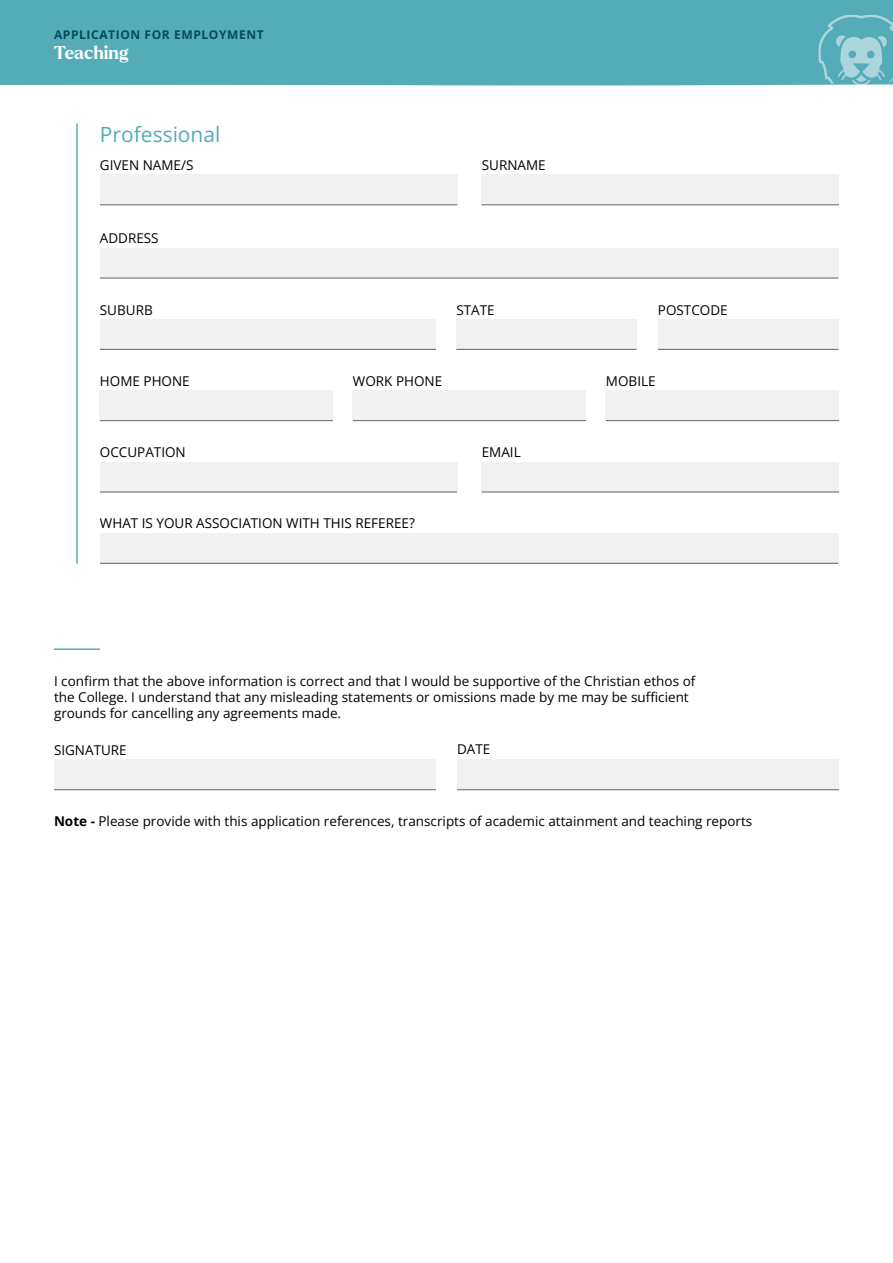
<style>
.page{position:relative;width:893px;height:1263px;background:#fff}
.page>*{position:absolute;margin:0;border:0;box-sizing:border-box;transform-origin:0 0}
.t1{font:21px "Open Sans";color:#54acb9}
.t2{font:700 18px "Larken";color:#fff}
.t3{font:13.5px/16.2px "Open Sans";color:#000}
.t4{font:700 12px "Open Sans";letter-spacing:.05em;color:#044b5d}
.s1{font-weight:700}
</style>
<div class="page">
<hr style="left:76px;top:124px;width:2px;height:440px;background:#54acb9">
<div style="left:100px;top:175px;width:357px;height:30px;background:#f1f1f2"></div>
<hr style="left:100px;top:204px;width:357px;height:1px;background:#636466">
<div style="left:100px;top:462px;width:357px;height:30px;background:#f1f1f2"></div>
<hr style="left:100px;top:492px;width:357px;height:1px;background:#636466">
<div style="left:482px;top:175px;width:357px;height:30px;background:#f1f1f2"></div>
<hr style="left:482px;top:204px;width:357px;height:1px;background:#636466">
<div style="left:482px;top:462px;width:357px;height:30px;background:#f1f1f2"></div>
<hr style="left:482px;top:492px;width:357px;height:1px;background:#636466">
<div style="left:100px;top:248px;width:738px;height:30px;background:#f1f1f2"></div>
<hr style="left:100px;top:278px;width:738px;height:1px;background:#636466">
<div style="left:100px;top:533px;width:738px;height:31px;background:#f1f1f2"></div>
<hr style="left:100px;top:563px;width:738px;height:1px;background:#636466">
<div style="left:100px;top:319px;width:336px;height:31px;background:#f1f1f2"></div>
<hr style="left:100px;top:349px;width:336px;height:1px;background:#636466">
<div style="left:456px;top:319px;width:181px;height:31px;background:#f1f1f2"></div>
<hr style="left:456px;top:349px;width:181px;height:1px;background:#636466">
<div style="left:658px;top:319px;width:180px;height:31px;background:#f1f1f2"></div>
<hr style="left:658px;top:349px;width:180px;height:1px;background:#636466">
<div style="left:100px;top:391px;width:233px;height:30px;background:#f1f1f2"></div>
<hr style="left:100px;top:420px;width:233px;height:1px;background:#636466">
<div style="left:353px;top:391px;width:233px;height:30px;background:#f1f1f2"></div>
<hr style="left:353px;top:420px;width:233px;height:1px;background:#636466">
<div style="left:606px;top:391px;width:233px;height:30px;background:#f1f1f2"></div>
<hr style="left:606px;top:420px;width:233px;height:1px;background:#636466">
<div style="left:54px;top:760px;width:382px;height:30px;background:#f1f1f2"></div>
<hr style="left:54px;top:789px;width:382px;height:1px;background:#636466">
<div style="left:457px;top:760px;width:382px;height:30px;background:#f1f1f2"></div>
<hr style="left:457px;top:789px;width:382px;height:1px;background:#636466">
<hr style="left:54px;top:648px;width:46px;height:2px;background:#54acb9">
<div style="left:0;top:0;width:893px;height:86px;background:#54acb8"></div>
<svg style="left:818px;top:15px;width:75px;height:71px;background:#74bbc5"></svg>
<p class="t4" style="left:54px;top:27px;width:211px">APPLICATION FOR EMPLOYMENT</p>
<h2 class="t2" style="left:54px;top:41px;width:76px">Teaching</h2>
<h1 class="t1" style="left:100px;top:119px;width:122px">Professional</h1>
<p class="t3" style="left:100px;top:157px;width:95px">GIVEN NAME/S</p>
<p class="t3" style="left:100px;top:230px;width:60px">ADDRESS</p>
<p class="t3" style="left:482px;top:157px;width:65px">SURNAME</p>
<p class="t3" style="left:100px;top:301px;width:54px">SUBURB</p>
<p class="t3" style="left:456px;top:301px;width:40px">STATE</p>
<p class="t3" style="left:658px;top:301px;width:71px">POSTCODE</p>
<p class="t3" style="left:100px;top:372px;width:91px">HOME PHONE</p>
<p class="t3" style="left:353px;top:372px;width:91px">WORK PHONE</p>
<p class="t3" style="left:606px;top:372px;width:51px">MOBILE</p>
<p class="t3" style="left:100px;top:444px;width:87px">OCCUPATION</p>
<p class="t3" style="left:100px;top:515px;width:316px">WHAT IS YOUR ASSOCIATION WITH THIS REFEREE?</p>
<p class="t3" style="left:482px;top:444px;width:40px">EMAIL</p>
<p class="t3" style="left:54px;top:673px;width:643px">I confirm that the above information is correct and that I would be supportive of the Christian ethos of the College. I understand that any misleading statements or omissions made by me may be sufficient grounds for cancelling any agreements made.</p>
<p class="t3" style="left:54px;top:741px;width:74px">SIGNATURE</p>
<p class="t3" style="left:457px;top:741px;width:35px">DATE</p>
<p class="t3" style="left:54px;top:813px;width:700px"><span class="s1">Note -</span> Please provide with this application references, transcripts of academic attainment and teaching reports</p>
</div>
